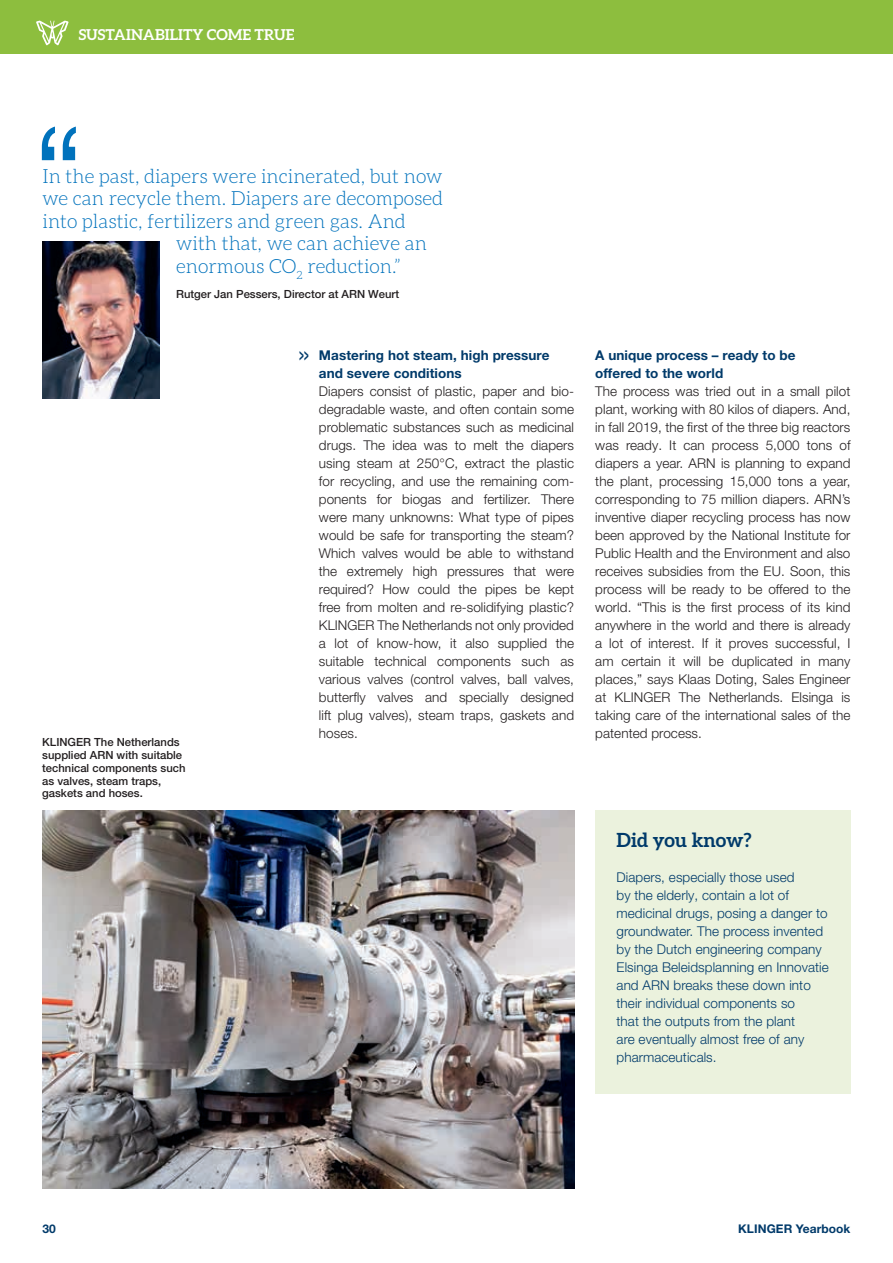
<style>
.page{position:relative;width:893px;height:1263px;background:#fff}
.page>*{position:absolute;margin:0;border:0;box-sizing:border-box;transform-origin:0 0}
.t1{font:300 30px "Helvetica Neue LT Pro";color:#003a6a}
.t2{font:300 19.5px "Aleo";color:#0072bc}
.t3{font:700 19.5px "Aleo";color:#003a6a}
.t4{font:700 15px "Aleo";color:#fff}
.t5{font:300 13.5px/18px "Helvetica Neue LT Pro";letter-spacing:.005em;color:#231f20;text-align:justify}
.t6{font:300 13.5px/18px "Helvetica Neue LT Pro";letter-spacing:.005em;color:#003a6a}
.t7{font:700 13.5px/18px "Helvetica Neue LT Pro";letter-spacing:.005em;color:#003a6a}
.t8{font:700 12px "Helvetica Neue LT Pro";letter-spacing:.005em;color:#003a6a}
.t9{font:500 11.25px/12.8px "Helvetica Neue LT Pro";color:#231f20}
</style>
<div class="page">
<div style="left:595px;top:810px;width:255px;height:283px;background:#ebf2dd"></div>
<img style="left:42px;top:242px;width:117px;height:157px">
<svg style="left:42px;top:127px;width:34px;height:33px"></svg>
<img style="left:43px;top:810px;width:531px;height:378px">
<div style="left:0;top:0;width:893px;height:53px;background:#8dbe3e"></div>
<svg style="left:36px;top:21px;width:33px;height:24px"></svg>
<p class="t4" style="left:79px;top:26px;width:217px">SUSTAINABILITY COME TRUE</p>
<h2 class="t2" style="left:43px;top:165px;width:402px">In the past, diapers were incinerated, but now</h2>
<h2 class="t2" style="left:43px;top:188px;width:402px">we can recycle them. Diapers are decomposed</h2>
<h2 class="t2" style="left:43px;top:210px;width:365px">into plastic, fertilizers and green gas. And</h2>
<h2 class="t2" style="left:176px;top:233px;width:252px">with that, we can achieve an</h2>
<h2 class="t2" style="left:176px;top:255px;width:226px">enormous CO<sub>2</sub> reduction.”</h2>
<p class="t9" style="left:176px;top:288px;width:225px">Rutger Jan Pessers, Director at ARN Weurt</p>
<p class="t9" style="left:42px;top:736px;width:145px">KLINGER The Netherlands supplied ARN with suitable technical components such as valves, steam traps, gaskets and hoses.</p>
<h1 class="t1" style="left:298px;top:335px;width:14px">»</h1>
<p class="t7" style="left:319px;top:346px;width:232px">Mastering hot steam, high pressure and severe conditions</p>
<p class="t5" style="left:319px;top:382px;width:257px">Diapers consist of plastic, paper and bio&shy;degradable waste, and often contain some problematic substances such as medicinal drugs. The idea was to melt the diapers using steam at 250°C, extract the plastic for recycling, and use the remaining com&shy;ponents for biogas and fertilizer. There were many unknowns: What type of pipes would be safe for transporting the steam?<br>Which valves would be able to withstand the extremely high pressures that were required? How could the pipes be kept free from molten and re-solidifying plastic?<br>KLINGER The Netherlands not only provided a lot of know-how, it also supplied the suitable technical components such as various valves (control valves, ball valves, butterfly valves and specially designed lift plug valves), steam traps, gaskets and hoses.</p>
<p class="t7" style="left:595px;top:346px;width:202px">A unique process – ready to be offered to the world</p>
<p class="t5" style="left:595px;top:382px;width:257px">The process was tried out in a small pilot plant, working with 80 kilos of diapers. And, in fall 2019, the first of the three big reactors was ready. It can process 5,000 tons of diapers a year. ARN is planning to expand the plant, processing 15,000 tons a year, corresponding to 75 million diapers. ARN’s inventive diaper recycling process has now been approved by the National Institute for Public Health and the Environment and also receives subsidies from the EU. Soon, this process will be ready to be offered to the world. “This is the first process of its kind anywhere in the world and there is already a lot of interest. If it proves successful, I am certain it will be duplicated in many places,” says Klaas Doting, Sales Engineer at KLINGER The Netherlands. Elsinga is taking care of the international sales of the patented process.</p>
<h2 class="t3" style="left:617px;top:829px;width:137px">Did you know?</h2>
<p class="t6" style="left:617px;top:868px;width:214px">Diapers, especially those used<br>by the elderly, contain a lot of medicinal drugs, posing a danger to groundwater. The process invented by the Dutch engineering company<br>Elsinga Beleidsplanning en Innovatie and ARN breaks these down into their individual components so<br>that the outputs from the plant<br>are eventually almost free of any pharmaceuticals.</p>
<p class="t8" style="left:43px;top:1221px;width:15px">30</p>
<p class="t8" style="left:738px;top:1221px;width:114px">KLINGER Yearbook</p>
</div>
